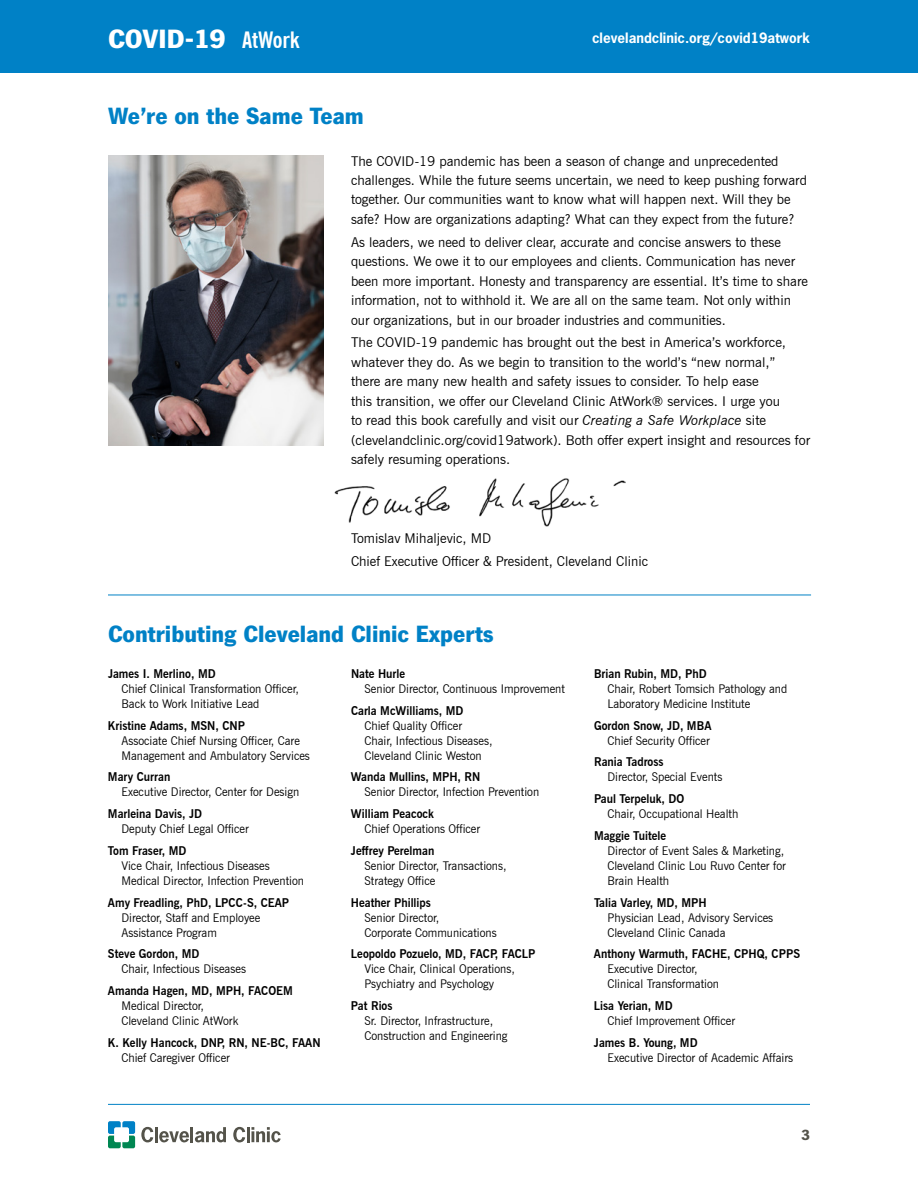
<style>
.page{position:relative;width:918px;height:1188px;background:#fff}
.page>*{position:absolute;margin:0;border:0;box-sizing:border-box;transform-origin:0 0}
.t1{font:900 27px "News Gothic LT Std";color:#fff}
.t2{font:900 24px "News Gothic LT Std";color:#0081c6}
.t3{font:900 15px "News Gothic LT Std";color:#54534a}
.t4{font:13.5px/19.5px "News Gothic BT";color:#000}
.t5{font:700 13.5px "News Gothic Std";color:#fff}
.t6{font:12px/15px "News Gothic BT";color:#000;scale:.96 1}
.t7{font:700 12px "News Gothic BT";color:#000;scale:.96 1}
.s1{font-family:"News Gothic BT";font-weight:700;font-stretch:condensed;font-size:22.5px}
.s2{font-style:italic}
</style>
<div class="page">
<hr style="left:108px;top:1104px;width:702px;height:1px;background:#0081c6">
<div style="left:0;top:0;width:918px;height:73px;background:#0081c6"></div>
<svg style="left:141px;top:1127px;width:12px;height:15px"></svg>
<hr style="left:155px;top:1127px;width:3px;height:15px;background:#54534a">
<svg style="left:159px;top:1131px;width:30px;height:11px"></svg>
<hr style="left:190px;top:1127px;width:3px;height:15px;background:#54534a">
<svg style="left:195px;top:1127px;width:31px;height:15px"></svg>
<svg style="left:233px;top:1127px;width:12px;height:15px"></svg>
<hr style="left:247px;top:1127px;width:3px;height:15px;background:#54534a">
<svg style="left:251px;top:1127px;width:30px;height:15px"></svg>
<svg style="left:108px;top:1121px;width:27px;height:27px"></svg>
<img style="left:108px;top:155px;width:216px;height:290px">
<hr style="left:108px;top:595px;width:703px;height:1px;background:#0081c6">
<img style="left:334px;top:478px;width:291px;height:48px">
<h1 class="t1" style="left:108px;top:23px;width:193px">COVID-19 <span class="s1">AtWork</span></h1>
<p class="t5" style="left:592px;top:29px;width:219px">clevelandclinic.org/covid19atwork</p>
<h2 class="t2" style="left:108px;top:103px;width:257px">We’re on the Same Team</h2>
<p class="t4" style="left:351px;top:151px;width:457px">The COVID-19 pandemic has been a season of change and unprecedented challenges. While the future seems uncertain, we need to keep pushing forward together. Our communities want to know what will happen next. Will they be safe? How are organizations adapting? What can they expect from the future?</p>
<p class="t4" style="left:351px;top:232px;width:458px">As leaders, we need to deliver clear, accurate and concise answers to these questions. We owe it to our employees and clients. Communication has never been more important. Honesty and transparency are essential. It’s time to share information, not to withhold it. We are all on the same team. Not only within our organizations, but in our broader industries and communities.</p>
<p class="t4" style="left:351px;top:333px;width:461px">The COVID-19 pandemic has brought out the best in America’s workforce, whatever they do. As we begin to transition to the world’s “new normal,”<br>there are many new health and safety issues to consider. To help ease<br>this transition, we offer our Cleveland Clinic AtWork® services. I urge you<br>to read this book carefully and visit our <span class="s2">Creating a Safe Workplace</span> site (clevelandclinic.org/covid19atwork). Both offer expert insight and resources for safely resuming operations.</p>
<p class="t4" style="left:351px;top:527px;width:299px;line-height:22.8px">Tomislav Mihaljevic, MD<br>Chief Executive Officer &amp; President, Cleveland Clinic</p>
<h2 class="t2" style="left:108px;top:621px;width:387px">Contributing Cleveland Clinic Experts</h2>
<p class="t7" style="left:108px;top:666px;width:114px">James I. Merlino, MD</p>
<p class="t6" style="left:122px;top:681px;width:186px">Chief Clinical Transformation Officer,<br>Back to Work Initiative Lead</p>
<p class="t7" style="left:108px;top:718px;width:144px">Kristine Adams, MSN, CNP</p>
<p class="t6" style="left:122px;top:733px;width:198px">Associate Chief Nursing Officer, Care<br>Management and Ambulatory Services</p>
<p class="t7" style="left:108px;top:770px;width:67px">Mary Curran</p>
<p class="t6" style="left:122px;top:785px;width:187px">Executive Director, Center for Design</p>
<p class="t7" style="left:108px;top:807px;width:100px">Marleina Davis, JD</p>
<p class="t6" style="left:122px;top:821px;width:134px">Deputy Chief Legal Officer</p>
<p class="t7" style="left:108px;top:843px;width:83px">Tom Fraser, MD</p>
<p class="t6" style="left:122px;top:858px;width:192px">Vice Chair, Infectious Diseases<br>Medical Director, Infection Prevention</p>
<p class="t7" style="left:108px;top:895px;width:190px">Amy Freadling, PhD, LPCC-S, CEAP</p>
<p class="t6" style="left:122px;top:910px;width:146px">Director, Staff and Employee<br>Assistance Program</p>
<p class="t7" style="left:108px;top:947px;width:97px">Steve Gordon, MD</p>
<p class="t6" style="left:122px;top:962px;width:131px">Chair, Infectious Diseases</p>
<p class="t7" style="left:108px;top:984px;width:194px">Amanda Hagen, MD, MPH, FACOEM</p>
<p class="t6" style="left:122px;top:998px;width:123px">Medical Director,<br>Cleveland Clinic AtWork</p>
<p class="t7" style="left:108px;top:1035px;width:223px">K. Kelly Hancock, DNP, RN, NE-BC, FAAN</p>
<p class="t6" style="left:122px;top:1050px;width:114px">Chief Caregiver Officer</p>
<p class="t7" style="left:351px;top:666px;width:58px">Nate Hurle</p>
<p class="t6" style="left:365px;top:681px;width:210px">Senior Director, Continuous Improvement</p>
<p class="t7" style="left:351px;top:703px;width:119px">Carla McWilliams, MD</p>
<p class="t6" style="left:364px;top:718px;width:135px">Chief Quality Officer<br>Chair, Infectious Diseases,<br>Cleveland Clinic Weston</p>
<p class="t7" style="left:351px;top:770px;width:136px">Wanda Mullins, MPH, RN</p>
<p class="t6" style="left:364px;top:785px;width:184px">Senior Director, Infection Prevention</p>
<p class="t7" style="left:351px;top:807px;width:88px">William Peacock</p>
<p class="t6" style="left:364px;top:821px;width:122px">Chief Operations Officer</p>
<p class="t7" style="left:351px;top:843px;width:88px">Jeffrey Perelman</p>
<p class="t6" style="left:364px;top:858px;width:150px">Senior Director, Transactions,<br>Strategy Office</p>
<p class="t7" style="left:351px;top:895px;width:85px">Heather Phillips</p>
<p class="t6" style="left:364px;top:910px;width:139px">Senior Director,<br>Corporate Communications</p>
<p class="t7" style="left:351px;top:947px;width:194px">Leopoldo Pozuelo, MD, FACP, FACLP</p>
<p class="t6" style="left:364px;top:962px;width:158px">Vice Chair, Clinical Operations,<br>Psychiatry and Psychology</p>
<p class="t7" style="left:351px;top:999px;width:45px">Pat Rios</p>
<p class="t6" style="left:364px;top:1013px;width:151px">Sr. Director, Infrastructure,<br>Construction and Engineering</p>
<p class="t7" style="left:594px;top:666px;width:119px">Brian Rubin, MD, PhD</p>
<p class="t6" style="left:608px;top:681px;width:189px">Chair, Robert Tomsich Pathology and<br>Laboratory Medicine Institute</p>
<p class="t7" style="left:594px;top:718px;width:124px">Gordon Snow, JD, MBA</p>
<p class="t6" style="left:608px;top:733px;width:108px">Chief Security Officer</p>
<p class="t7" style="left:594px;top:755px;width:74px">Rania Tadross</p>
<p class="t6" style="left:608px;top:770px;width:121px">Director, Special Events</p>
<p class="t7" style="left:594px;top:792px;width:95px">Paul Terpeluk, DO</p>
<p class="t6" style="left:608px;top:806px;width:138px">Chair, Occupational Health</p>
<p class="t7" style="left:594px;top:828px;width:77px">Maggie Tuitele</p>
<p class="t6" style="left:608px;top:843px;width:187px">Director of Event Sales &amp; Marketing,<br>Cleveland Clinic Lou Ruvo Center for<br>Brain Health</p>
<p class="t7" style="left:594px;top:895px;width:119px">Talia Varley, MD, MPH</p>
<p class="t6" style="left:608px;top:910px;width:174px">Physician Lead, Advisory Services<br>Cleveland Clinic Canada</p>
<p class="t7" style="left:594px;top:947px;width:216px">Anthony Warmuth, FACHE, CPHQ, CPPS</p>
<p class="t6" style="left:608px;top:962px;width:118px">Executive Director,<br>Clinical Transformation</p>
<p class="t7" style="left:594px;top:999px;width:83px">Lisa Yerian, MD</p>
<p class="t6" style="left:608px;top:1013px;width:134px">Chief Improvement Officer</p>
<p class="t7" style="left:594px;top:1035px;width:109px">James B. Young, MD</p>
<p class="t6" style="left:608px;top:1050px;width:195px">Executive Director of Academic Affairs</p>
<p class="t3" style="left:802px;top:1126px;width:10px">3</p>
</div>
